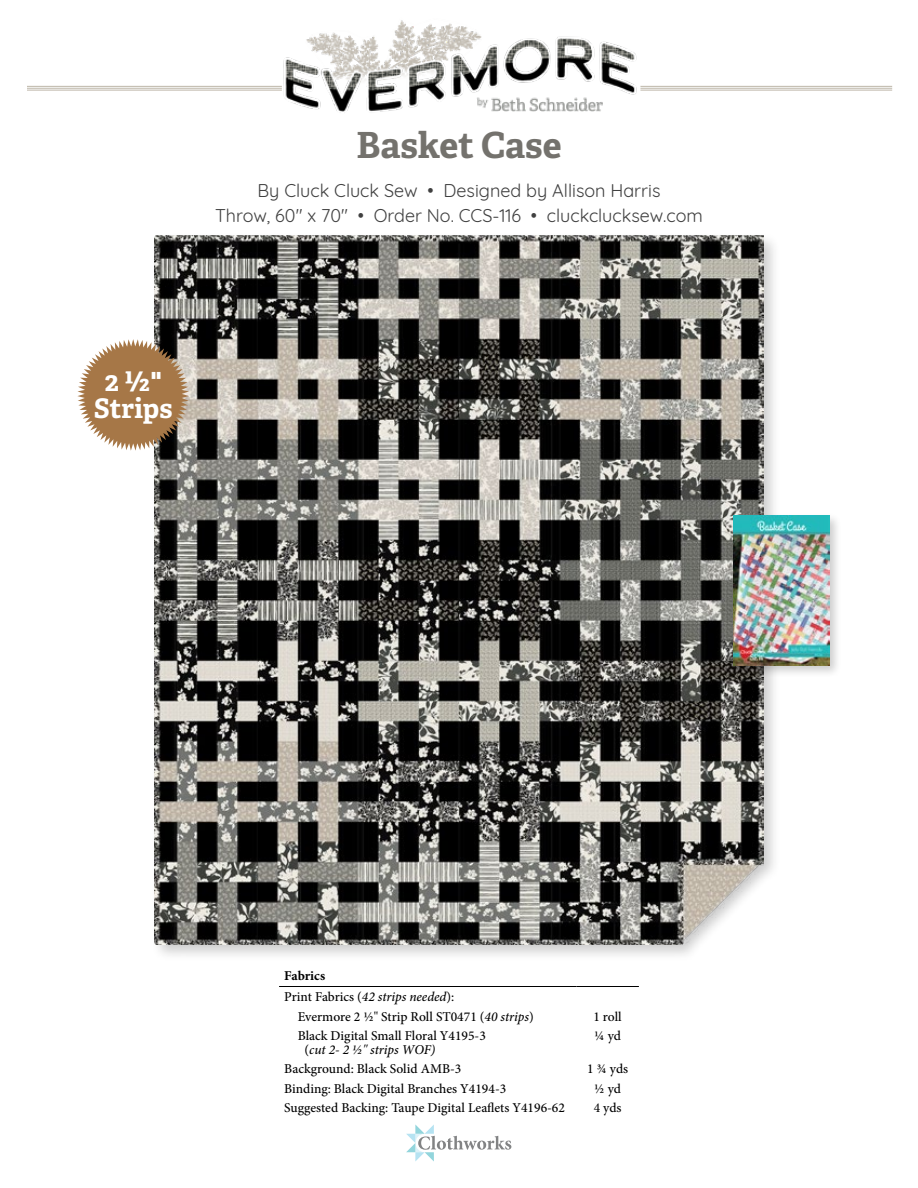
<style>
.page{position:relative;width:918px;height:1188px;background:#fff}
.page>*{position:absolute;margin:0;border:0;box-sizing:border-box;transform-origin:0 0}
.t1{font:700 36px "Adelle";letter-spacing:-.005em;color:#74726d}
.t2{font:700 27px/27px "Adelle";color:#fff;text-align:center}
.t3{font:18px/25.5px "Quicksand";color:#404040;text-align:center}
.t4{font:500 13.5px/21px "Minion Pro";color:#000}
.s1{font-weight:700}
.s2{font-style:italic}
.s3{font-weight:400}
</style>
<div class="page">
<img style="left:250px;top:20px;width:421px;height:93px">
<hr style="left:27px;top:86px;width:255px;height:1px;background:#bdb6a8">
<hr style="left:27px;top:88px;width:255px;height:1px;background:#bdb6a8">
<hr style="left:27px;top:90px;width:255px;height:1px;background:#bdb6a8">
<hr style="left:640px;top:86px;width:252px;height:1px;background:#bdb6a8">
<hr style="left:640px;top:88px;width:252px;height:1px;background:#bdb6a8">
<hr style="left:640px;top:90px;width:252px;height:1px;background:#bdb6a8">
<svg style="left:406px;top:1124px;width:105px;height:38px"></svg>
<div style="left:150px;top:231px;width:630px;height:731px;background:#000;opacity:.2"></div>
<img style="left:155px;top:236px;width:608px;height:709px">
<svg style="left:77px;top:339px;width:112px;height:112px"></svg>
<div style="left:730px;top:512px;width:113px;height:167px;background:#000;opacity:.2"></div>
<img style="left:733px;top:515px;width:97px;height:151px">
<hr style="left:279px;top:986px;width:297px;height:1px;background:#000">
<hr style="left:576px;top:986px;width:63px;height:1px;background:#000">
<h1 class="t1" style="left:356px;top:122px;width:207px">Basket Case</h1>
<h3 class="t3" style="left:215px;top:176px;width:489px">By Cluck Cluck Sew • Designed by Allison Harris<br>Throw, 60" x 70" • Order No. CCS-116 • cluckclucksew.com</h3>
<h2 class="t2" style="left:94px;top:368px;width:80px">2 ½"<br>Strips</h2>
<p class="t4" style="left:284px;top:965px;width:172px"><span class="s1">Fabrics<br></span>Print Fabrics (<span class="s2">42 strips needed</span>):</p>
<p class="t4" style="left:298px;top:1006px;width:237px">Evermore 2 ½" Strip Roll ST0471 (<span class="s2">40 strips</span>)</p>
<p class="t4" style="left:593px;top:1006px;width:30px">1 roll</p>
<p class="t4" style="left:305px;top:1029px;width:183px;line-height:13.5px;text-indent:-7px">Black Digital Small Floral Y4195-3 (<span class="s2">cut 2- 2 ½" strips WOF)</span></p>
<p class="t4" style="left:594px;top:1025px;width:28px">¼ yd</p>
<p class="t4" style="left:284px;top:1058px;width:179px">Background: Black Solid AMB-3</p>
<p class="t4" style="left:587px;top:1058px;width:43px">1 ¾ yds</p>
<p class="t4" style="left:284px;top:1078px;width:224px">Binding: Black Digital Branches Y4194-3</p>
<p class="t4" style="left:594px;top:1078px;width:28px">½ yd</p>
<p class="t4" style="left:284px;top:1098px;width:282px">Suggested Backing: Taupe Digital Leaflets Y4196-62</p>
<p class="t4" style="left:594px;top:1098px;width:29px"><span class="s3">4</span> yds</p>
</div>
